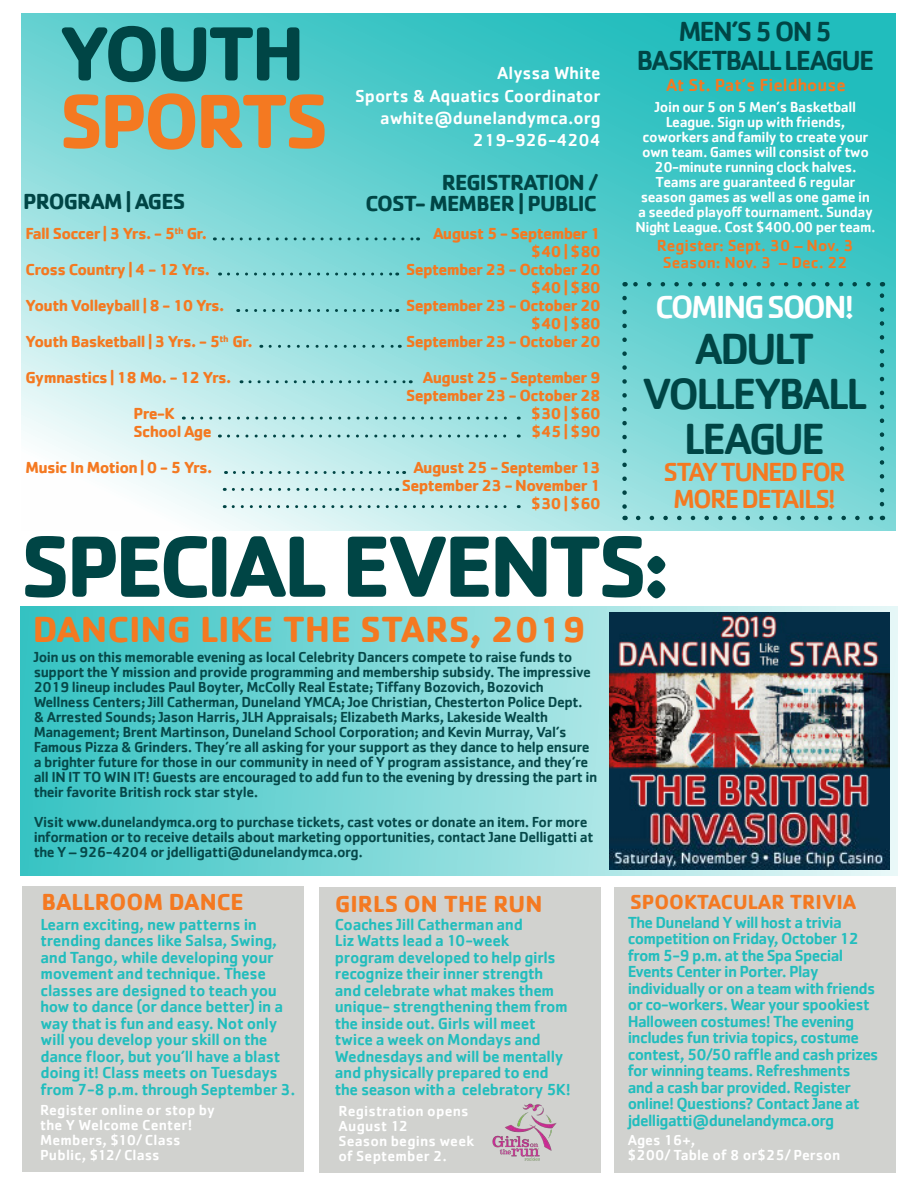
<style>
.page{position:relative;width:918px;height:1188px;background:#fff}
.page>*{position:absolute;margin:0;border:0;box-sizing:border-box;transform-origin:0 0}
._122_Header_gray_Ram{font:700 90px "Cachet";letter-spacing:-.05em;color:#004545}
._122_Header_gray_Ram-2{font:700 79.5px "Cachet";letter-spacing:-.05em;color:#f47921}
._122_Header_gray_Ram-3{font:700 79.5px "Cachet";letter-spacing:-.05em;color:#004545}
._34_Header_gray_Rama{font:500 45px "Cachet";letter-spacing:-.065em;color:#004545}
._11_Content_gray_Tit{font:700 37.5px "Cachet";color:#f47921}
._34_Header_gray_Rama-2{font:500 33px "Cachet";letter-spacing:-.07em;color:#fff}
._34_Header_gray_Rama-3{font:500 28.5px "Cachet";letter-spacing:-.06em;color:#004545}
._34_Header_gray_Rama-4{font:500 27px/27px "Cachet";letter-spacing:-.065em;color:#f47921;text-align:center}
._11_Content_gray_Tit-2{font:700 24px "Cachet";color:#f47921}
.t1{font:700 22.5px "Cachet";letter-spacing:-.04em;color:#004545}
._11_Content_gray_Tit-3{font:700 21px "Cachet";color:#f47921}
._11_Content_gray_Tit-4{font:500 18px "Cachet";color:#fff}
.t2{font:500 18px "Cachet";color:#f47921}
.t3{font:500 16.5px/16.5px "Cachet";letter-spacing:-.03em;color:#21bdbd}
.t4{font:700 16.5px "Cachet";letter-spacing:-.04em;color:#f47921}
.t5{font:500 16.5px "Cachet";color:#f47921}
.t6{font:500 15px/15px "Cachet";letter-spacing:-.03em;color:#064849}
.t7{font:500 15px/15px "Cachet";letter-spacing:-.03em;color:#fff;text-align:center}
.t8{font:500 15px/15px "Cachet";letter-spacing:.015em;color:#fff}
.t9{font:500 15px/15px "Cachet";letter-spacing:.01em;color:#fff}
.t10{font:500 15px "Cachet";color:#fff}
</style>
<div class="page">
<div style="left:20px;top:606px;width:878px;height:270px;background:linear-gradient(to right,#35c3c3,#e8f8f8)"></div>
<svg style="left:22px;top:14px;width:874px;height:517px;background:#77d6d6"></svg>
<svg style="left:223px;top:237px;width:196px;height:3px"></svg>
<svg style="left:228px;top:273px;width:170px;height:3px"></svg>
<svg style="left:247px;top:309px;width:151px;height:3px"></svg>
<svg style="left:270px;top:345px;width:130px;height:3px"></svg>
<svg style="left:250px;top:380px;width:161px;height:3px"></svg>
<svg style="left:228px;top:435px;width:291px;height:3px"></svg>
<svg style="left:234px;top:471px;width:171px;height:3px"></svg>
<svg style="left:192px;top:417px;width:327px;height:3px"></svg>
<svg style="left:233px;top:488px;width:165px;height:3px"></svg>
<svg style="left:233px;top:505px;width:286px;height:3px"></svg>
<div style="left:319px;top:887px;width:282px;height:286px;background:#d1d2cf"></div>
<div style="left:22px;top:886px;width:282px;height:286px;background:#d1d2cf"></div>
<div style="left:614px;top:887px;width:282px;height:286px;background:#d1d2cf"></div>
<img style="left:609px;top:612px;width:280px;height:258px">
<img style="left:492px;top:1103px;width:65px;height:58px">
<svg style="left:638px;top:516px;width:237px;height:4px"></svg>
<svg style="left:622px;top:298px;width:5px;height:222px"></svg>
<svg style="left:880px;top:282px;width:4px;height:222px"></svg>
<svg style="left:625px;top:282px;width:243px;height:5px"></svg>
<p class="_122_Header_gray_Ram-3" style="left:59px;top:2px;width:247px">YOUTH</p>
<p class="_122_Header_gray_Ram-2" style="left:59px;top:70px;width:271px">SPORTS</p>
<p class="t1" style="left:23px;top:187px;width:164px">PROGRAM | AGES</p>
<p class="t4" style="left:26px;top:223px;width:183px">Fall Soccer | 3 Yrs. - 5<sup>th</sup> Gr.</p>
<p class="t4" style="left:26px;top:259px;width:186px">Cross Country | 4 - 12 Yrs.</p>
<p class="t4" style="left:26px;top:295px;width:200px">Youth Volleyball | 8 - 10 Yrs.</p>
<p class="t4" style="left:26px;top:331px;width:229px">Youth Basketball | 3 Yrs. - 5<sup>th</sup> Gr.</p>
<p class="t4" style="left:26px;top:367px;width:207px">Gymnastics | 18 Mo. - 12 Yrs.</p>
<p class="t4" style="left:134px;top:403px;width:43px">Pre-K</p>
<p class="t4" style="left:134px;top:421px;width:80px">School Age</p>
<p class="t4" style="left:26px;top:457px;width:188px">Music In Motion | 0 - 5 Yrs.</p>
<p class="_11_Content_gray_Tit-4" style="left:497px;top:62px;width:105px">Alyssa White</p>
<p class="_11_Content_gray_Tit-4" style="left:355px;top:84px;width:247px">Sports &amp; Aquatics Coordinator</p>
<p class="_11_Content_gray_Tit-4" style="left:380px;top:107px;width:222px">awhite@dunelandymca.org</p>
<p class="_11_Content_gray_Tit-4" style="left:473px;top:129px;width:129px">219-926-4204</p>
<p class="t1" style="left:442px;top:168px;width:156px">REGISTRATION /</p>
<p class="t1" style="left:365px;top:189px;width:233px">COST- MEMBER | PUBLIC</p>
<p class="t4" style="left:433px;top:223px;width:169px">August 5 - September 1</p>
<p class="t4" style="left:531px;top:241px;width:71px">$40 | $80</p>
<p class="t4" style="left:406px;top:259px;width:196px">September 23 - October 20</p>
<p class="t4" style="left:531px;top:277px;width:71px">$40 | $80</p>
<p class="t4" style="left:406px;top:295px;width:196px">September 23 - October 20</p>
<p class="t4" style="left:531px;top:313px;width:71px">$40 | $80</p>
<p class="t4" style="left:406px;top:331px;width:196px">September 23 - October 20</p>
<p class="t4" style="left:423px;top:367px;width:179px">August 25 - September 9</p>
<p class="t4" style="left:406px;top:385px;width:196px">September 23 - October 28</p>
<p class="t4" style="left:531px;top:403px;width:71px">$30 | $60</p>
<p class="t4" style="left:531px;top:421px;width:71px">$45 | $90</p>
<p class="t4" style="left:413px;top:457px;width:189px">August 25 - September 13</p>
<p class="t4" style="left:402px;top:475px;width:200px">September 23 - November 1</p>
<p class="t4" style="left:531px;top:493px;width:71px">$30 | $60</p>
<p class="_34_Header_gray_Rama-3" style="left:678px;top:14px;width:156px">MEN’S 5 ON 5</p>
<p class="_34_Header_gray_Rama-3" style="left:636px;top:43px;width:239px">BASKETBALL LEAGUE</p>
<p class="t2" style="left:666px;top:74px;width:181px">At St. Pat’s Fieldhouse</p>
<p class="t7" style="left:635px;top:99px;width:242px">Join our 5 on 5 Men’s Basketball League. Sign up with friends, coworkers and family to create your own team. Games will consist of two 20-minute running clock halves.<br>Teams are guaranteed 6 regular season games as well as one game in a seeded playoff tournament. Sunday Night League. Cost $400.00 per team.</p>
<p class="t5" style="left:657px;top:236px;width:198px">Register: Sept. 30 – Nov. 3</p>
<p class="t5" style="left:663px;top:252px;width:186px">Season: Nov. 3 – Dec. 22</p>
<p class="_34_Header_gray_Rama-2" style="left:655px;top:286px;width:201px">COMING SOON!</p>
<p class="_34_Header_gray_Rama" style="left:695px;top:321px;width:121px">ADULT</p>
<p class="_34_Header_gray_Rama" style="left:642px;top:366px;width:226px">VOLLEYBALL</p>
<p class="_34_Header_gray_Rama" style="left:684px;top:411px;width:143px">LEAGUE</p>
<p class="_34_Header_gray_Rama-4" style="left:663px;top:458px;width:184px">STAY TUNED FOR<br>MORE DETAILS!</p>
<p class="_122_Header_gray_Ram" style="left:20px;top:508px;width:652px">SPECIAL EVENTS:</p>
<p class="_11_Content_gray_Tit" style="left:33px;top:605px;width:555px">DANCING LIKE THE STARS, 2019</p>
<p class="t6" style="left:34px;top:649px;width:565px">Join us on this memorable evening as local Celebrity Dancers compete to raise funds to support the Y mission and provide programming and membership subsidy. The impressive 2019 lineup includes Paul Boyter, McColly Real Estate; Tiffany Bozovich, Bozovich Wellness Centers; Jill Catherman, Duneland YMCA; Joe Christian, Chesterton Police Dept.<br>&amp; Arrested Sounds; Jason Harris, JLH Appraisals; Elizabeth Marks, Lakeside Wealth Management; Brent Martinson, Duneland School Corporation; and Kevin Murray, Val’s Famous Pizza &amp; Grinders. They’re all asking for your support as they dance to help ensure a brighter future for those in our community in need of Y program assistance, and they’re all IN IT TO WIN IT! Guests are encouraged to add fun to the evening by dressing the part in their favorite British rock star style.</p>
<p class="t6" style="left:34px;top:814px;width:561px">Visit www.dunelandymca.org to purchase tickets, cast votes or donate an item. For more information or to receive details about marketing opportunities, contact Jane Delligatti at the Y – 926-4204 or jdelligatti@dunelandymca.org.</p>
<p class="_11_Content_gray_Tit-2" style="left:41px;top:886px;width:204px">BALLROOM DANCE</p>
<p class="t3" style="left:40px;top:915px;width:257px">Learn exciting, new patterns in trending dances like Salsa, Swing, and Tango, while developing your movement and technique. These classes are designed to teach you how to dance (or dance better) in a way that is fun and easy. Not only will you develop your skill on the dance floor, but you’ll have a blast doing it! Class meets on Tuesdays from 7-8 p.m. through September 3.</p>
<p class="t9" style="left:40px;top:1102px;width:177px">Register online or stop by</p>
<p class="t8" style="left:40px;top:1117px;width:154px">the Y Welcome Center!</p>
<p class="t8" style="left:40px;top:1132px;width:142px">Members, $10/ Class</p>
<p class="t9" style="left:40px;top:1147px;width:121px">Public, $12/ Class</p>
<p class="_11_Content_gray_Tit-2" style="left:335px;top:888px;width:209px">GIRLS ON THE RUN</p>
<p class="t3" style="left:335px;top:915px;width:238px">Coaches Jill Catherman and<br>Liz Watts lead a 10-week program developed to help girls recognize their inner strength and celebrate what makes them unique- strengthening them from the inside out. Girls will meet twice a week on Mondays and<br>Wednesdays and will be mentally and physically prepared to end the season with a celebratory 5K!</p>
<p class="t9" style="left:339px;top:1103px;width:132px">Registration opens<br>August 12</p>
<p class="t8" style="left:339px;top:1133px;width:137px">Season begins week of September 2.</p>
<p class="_11_Content_gray_Tit-3" style="left:630px;top:889px;width:228px">SPOOKTACULAR TRIVIA</p>
<p class="t3" style="left:628px;top:914px;width:252px">The Duneland Y will host a trivia competition on Friday, October 12 from 5-9 p.m. at the Spa Special Events Center in Porter. Play individually or on a team with friends or co-workers. Wear your spookiest Halloween costumes! The evening includes fun trivia topics, costume contest, 50/50 raffle and cash prizes for winning teams. Refreshments and a cash bar provided. Register online! Questions? Contact Jane at jdelligatti@dunelandymca.org</p>
<p class="t7" style="left:628px;top:1132px;width:69px">Ages 16+,</p>
<p class="t10" style="left:628px;top:1146px;width:214px">$200/ Table of 8 or$25/ Person</p>
</div>
